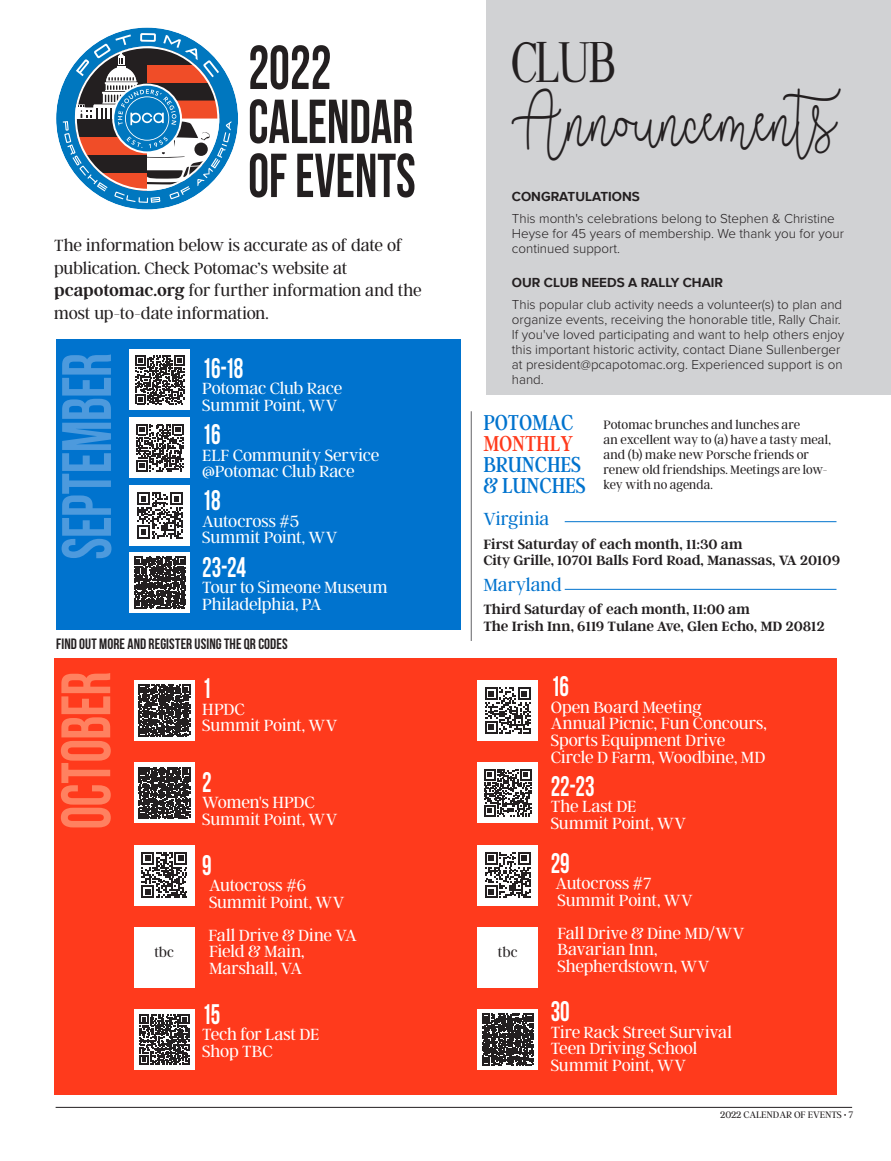
<style>
.page{position:relative;width:891px;height:1161px;background:#fff}
.page>*{position:absolute;margin:0;border:0;box-sizing:border-box;transform-origin:0 0}
.t1{font:69.75px "Bebas Neue";letter-spacing:-.01em;color:#4d9add;scale:.85 1}
.t2{font:69.75px "Bebas Neue";letter-spacing:-.01em;color:#ff8160;scale:.85 1}
.t3{font:61.95px/54px "Bebas Neue";color:#231f20;scale:.85 1}
.Headline{font:57px/58.5px "Better Together Demo";letter-spacing:-.015em;color:#231f20;scale:.85 1}
.Brunch_Location{font:28.35px "Bebas Neue";letter-spacing:-.02em;color:#fff;scale:.85 1}
.Headline-2{font:24px/21px "Argent CF";letter-spacing:-.005em;color:#0073ce;scale:.85 1}
.Brunch_Location-2{font:300 19.5px "Argent CF";letter-spacing:.01em;color:#0073ce}
.Cars_Coffee_Date{font:300 19.5px "Argent CF";color:#0073ce}
.Brunch_Location-3{font:300 18px/16.5px "Argent CF";letter-spacing:-.01em;color:#fff}
.Board_Text{font:300 18px/22.5px "Argent CF";letter-spacing:-.01em;color:#231f20}
.Cards_Coffee_Text{font:600 15px "Argent CF";color:#231f20}
.Cars_Coffee_Date-2{font:600 15px/16.5px "Argent CF";color:#231f20}
.t4{font:15px "Bebas Neue";letter-spacing:.005em;color:#231f20}
.t5{font:300 15px "Argent CF";letter-spacing:-.005em;color:#231f20}
.Cars_Coffee_Date-3{font:300 13.5px/15px "Proxima Nova";color:#231f20}
.Basic_Copy{font:300 13.5px/15px "Argent CF";color:#231f20}
.Cars_Coffee_Date-4{font:700 13.5px "Proxima Nova";color:#231f20}
.t6{font:300 10.5px "Argent CF";letter-spacing:-.01em;color:#231f20}
.s1{font-weight:600}
.s2{font-family:"Fine Style"}
.s3{color:#ff3a1c}
</style>
<div class="page">
<hr style="left:56px;top:1107px;width:796px;height:1px;background:#231f20">
<div style="left:54px;top:658px;width:783px;height:437px;background:#ff3a1c"></div>
<div style="left:56px;top:340px;width:404px;height:290px;background:#0073ce"></div>
<svg style="left:56px;top:27px;width:182px;height:183px"></svg>
<hr style="left:471px;top:411px;width:1px;height:230px;background:#636366">
<hr style="left:565px;top:589px;width:272px;height:1px;background:#0073ce">
<hr style="left:565px;top:521px;width:272px;height:1px;background:#0073ce">
<div style="left:486px;top:0;width:405px;height:395px;background:#d1d2d4"></div>
<div style="left:130px;top:485px;width:60px;height:61px;background:#fff"></div>
<svg style="left:137px;top:492px;width:46px;height:46px"></svg>
<div style="left:130px;top:552px;width:60px;height:61px;background:#fff"></div>
<svg style="left:134px;top:557px;width:52px;height:51px"></svg>
<div style="left:130px;top:349px;width:60px;height:61px;background:#fff"></div>
<svg style="left:136px;top:355px;width:48px;height:49px"></svg>
<div style="left:130px;top:417px;width:60px;height:61px;background:#fff"></div>
<svg style="left:136px;top:424px;width:48px;height:47px"></svg>
<div style="left:134px;top:845px;width:61px;height:60px;background:#fff"></div>
<svg style="left:141px;top:852px;width:46px;height:46px"></svg>
<div style="left:134px;top:927px;width:61px;height:61px;background:#fff"></div>
<svg style="left:134px;top:680px;width:61px;height:61px"></svg>
<svg style="left:139px;top:685px;width:51px;height:51px;background:#484445"></svg>
<div style="left:134px;top:762px;width:61px;height:61px;background:#fff"></div>
<svg style="left:139px;top:767px;width:51px;height:52px"></svg>
<div style="left:477px;top:927px;width:61px;height:61px;background:#fff"></div>
<div style="left:477px;top:1009px;width:61px;height:61px;background:#fff"></div>
<svg style="left:482px;top:1014px;width:52px;height:51px"></svg>
<div style="left:477px;top:680px;width:61px;height:61px;background:#fff"></div>
<svg style="left:485px;top:688px;width:46px;height:46px"></svg>
<div style="left:477px;top:762px;width:61px;height:61px;background:#fff"></div>
<svg style="left:484px;top:769px;width:48px;height:48px"></svg>
<div style="left:477px;top:845px;width:61px;height:60px;background:#fff"></div>
<svg style="left:485px;top:852px;width:46px;height:46px"></svg>
<div style="left:134px;top:1009px;width:61px;height:61px;background:#fff"></div>
<svg style="left:139px;top:1015px;width:50px;height:49px"></svg>
<p class="t3" style="left:248px;top:40px;width:199px">2022<br>CALENDAR<br>OF EVENTS</p>
<p class="Board_Text" style="left:54px;top:235px;width:369px">The information below is accurate as of date of publication. Check Potomac’s website at <span class="s1">pcapotomac.org</span> for further information and the most up-to-date information.</p>
<p class="t1" style="left:49px;top:560px;width:244px;rotate:-90deg">SEPTEMBER</p>
<p class="Brunch_Location" style="left:202px;top:352px;width:50px">16-18</p>
<p class="Brunch_Location-3" style="left:202px;top:381px;width:142px">Potomac Club Race<br>Summit Point, WV</p>
<p class="Brunch_Location" style="left:202px;top:419px;width:23px">16</p>
<p class="Brunch_Location-3" style="left:202px;top:447px;width:179px">ELF Community Service @Potomac Club Race</p>
<p class="Brunch_Location" style="left:202px;top:485px;width:23px">18</p>
<p class="Brunch_Location-3" style="left:202px;top:513px;width:137px">Autocross #5<br>Summit Point, WV</p>
<p class="Brunch_Location" style="left:202px;top:551px;width:53px">23-24</p>
<p class="Brunch_Location-3" style="left:202px;top:580px;width:187px">Tour to Simeone Museum<br>Philadelphia, PA</p>
<p class="t4" style="left:56px;top:635px;width:233px">FIND OUT MORE AND REGISTER USING THE QR CODES</p>
<p class="Headline" style="left:512px;top:34px;width:404px"><span class="s2">CLUB<br></span>Announcements</p>
<p class="Cars_Coffee_Date-4" style="left:512px;top:187px;width:129px">CONGRATULATIONS</p>
<p class="Cars_Coffee_Date-3" style="left:512px;top:210px;width:334px">This month's celebrations belong to Stephen &amp; Christine<br>Heyse for 45 years of membership. We thank you for your continued support.</p>
<p class="Cars_Coffee_Date-4" style="left:512px;top:272px;width:213px">OUR CLUB NEEDS A RALLY CHAIR</p>
<p class="Cars_Coffee_Date-3" style="left:512px;top:296px;width:334px">This popular club activity needs a volunteer(s) to plan and organize events, receiving the honorable title, Rally Chair.<br>If you've loved participating and want to help others enjoy this important historic activity, contact Diane Sullenberger at president@pcapotomac.org. Experienced support is on hand.</p>
<p class="Headline-2" style="left:483px;top:413px;width:122px">POTOMAC<br><span class="s3">MONTHLY<br></span>BRUNCHES &amp; LUNCHES</p>
<p class="Basic_Copy" style="left:604px;top:418px;width:229px">Potomac brunches and lunches are<br>an excellent way to (a) have a tasty meal, and (b) make new Porsche friends or renew old friendships. Meetings are low&shy;key with no agenda.</p>
<p class="Brunch_Location-2" style="left:483px;top:509px;width:67px">Virginia</p>
<p class="Cards_Coffee_Text" style="left:483px;top:536px;width:261px">First Saturday of each month, 11:30 am</p>
<p class="Cards_Coffee_Text" style="left:483px;top:552px;width:358px">City Grille, 10701 Balls Ford Road, Manassas, VA 20109</p>
<p class="Cars_Coffee_Date" style="left:483px;top:575px;width:80px">Maryland</p>
<p class="Cars_Coffee_Date-2" style="left:483px;top:602px;width:343px">Third Saturday of each month, 11:00 am<br>The Irish Inn, 6119 Tulane Ave, Glen Echo, MD 20812</p>
<p class="t2" style="left:48px;top:829px;width:187px;rotate:-90deg">OCTOBER</p>
<p class="Brunch_Location" style="left:202px;top:673px;width:13px">1</p>
<p class="Brunch_Location-3" style="left:202px;top:701px;width:137px">HPDC<br>Summit Point, WV</p>
<p class="Brunch_Location" style="left:202px;top:767px;width:13px">2</p>
<p class="Brunch_Location-3" style="left:202px;top:795px;width:137px">Women's HPDC<br>Summit Point, WV</p>
<p class="Brunch_Location" style="left:202px;top:849px;width:13px">9</p>
<p class="Brunch_Location-3" style="left:209px;top:878px;width:137px">Autocross #6<br>Summit Point, WV</p>
<p class="Brunch_Location-3" style="left:209px;top:927px;width:150px">Fall Drive &amp; Dine VA<br>Field &amp; Main,<br>Marshall, VA</p>
<p class="Brunch_Location" style="left:202px;top:998px;width:23px">15</p>
<p class="Brunch_Location-3" style="left:202px;top:1027px;width:119px">Tech for Last DE<br>Shop TBC</p>
<p class="t5" style="left:155px;top:944px;width:21px">tbc</p>
<p class="t5" style="left:498px;top:944px;width:21px">tbc</p>
<p class="Brunch_Location" style="left:551px;top:671px;width:23px">16</p>
<p class="Brunch_Location-3" style="left:551px;top:700px;width:218px">Open Board Meeting<br>Annual Picnic, Fun Concours,<br>Sports Equipment Drive<br>Circle D Farm, Woodbine, MD</p>
<p class="Brunch_Location" style="left:551px;top:770px;width:53px">22-23</p>
<p class="Brunch_Location-3" style="left:551px;top:799px;width:137px">The Last DE<br>Summit Point, WV</p>
<p class="Brunch_Location" style="left:551px;top:847px;width:24px">29</p>
<p class="Brunch_Location-3" style="left:556px;top:876px;width:139px">Autocross #7<br>Summit Point, WV</p>
<p class="Brunch_Location-3" style="left:558px;top:925px;width:188px">Fall Drive &amp; Dine MD/WV<br>Bavarian Inn,<br>Shepherdstown, WV</p>
<p class="Brunch_Location" style="left:551px;top:996px;width:24px">30</p>
<p class="Brunch_Location-3" style="left:551px;top:1024px;width:183px">Tire Rack Street Survival<br>Teen Driving School<br>Summit Point, WV</p>
<p class="t6" style="left:720px;top:1109px;width:135px">2022 CALENDAR OF EVENTS • 7</p>
</div>
